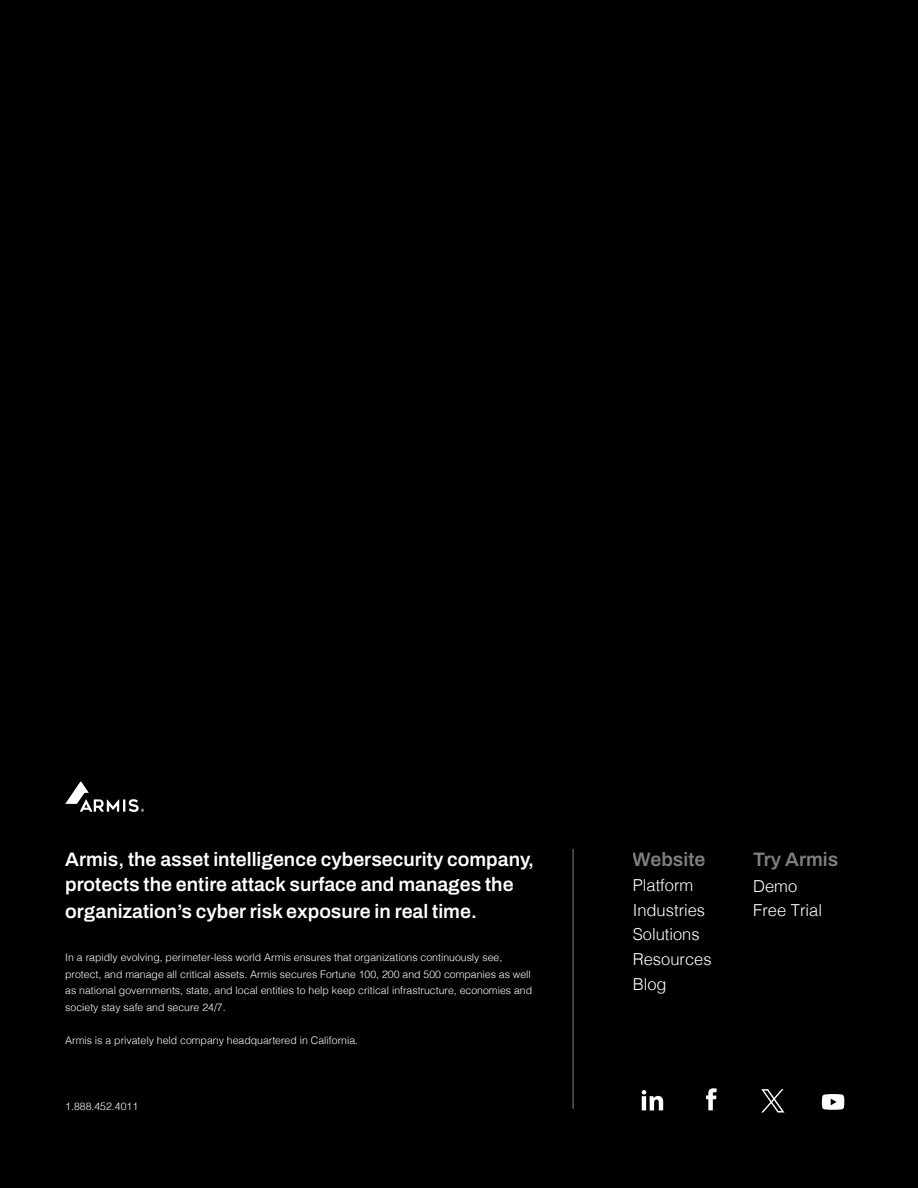
<style>
.page{position:relative;width:918px;height:1188px;background:#000}
.page>*{position:absolute;margin:0;border:0;box-sizing:border-box;transform-origin:0 0}
.t1{font:600 19.5px/24.8px "Archivo";color:#fff}
.t2{font:300 16.5px/24.8px "Helvetica";color:#fff}
.t3{font:300 10.5px/16.5px "Helvetica";color:#fff}
</style>
<div class="page">
<hr style="left:573px;top:849px;width:1px;height:259px;background:#fff">
<svg style="left:706px;top:1088px;width:11px;height:22px"></svg>
<svg style="left:642px;top:1090px;width:21px;height:20px"></svg>
<svg style="left:822px;top:1094px;width:23px;height:16px"></svg>
<svg style="left:761px;top:1089px;width:23px;height:23px"></svg>
<svg style="left:65px;top:782px;width:79px;height:30px"></svg>
<h1 class="t1" style="left:65px;top:848px;width:470px">Armis, the asset intelligence cybersecurity company, protects the entire attack surface and manages the</h1>
<h1 class="t1" style="left:65px;top:900px;width:413px">organization’s cyber risk exposure in real time.</h1>
<p class="t3" style="left:65px;top:950px;width:468px">In a rapidly evolving, perimeter-less world Armis ensures that organizations continuously see, protect, and manage all critical assets. Armis secures Fortune 100, 200 and 500 companies as well as national governments, state, and local entities to help keep critical infrastructure, economies and society stay safe and secure 24/7.</p>
<p class="t3" style="left:65px;top:1033px;width:294px">Armis is a privately held company headquartered in California.</p>
<p class="t3" style="left:65px;top:1099px;width:74px">1.888.452.4011</p>
<h1 class="t1" style="left:633px;top:847px;width:74px">Website</h1>
<h1 class="t1" style="left:753px;top:848px;width:87px">Try Armis</h1>
<h2 class="t2" style="left:633px;top:874px;width:80px">Platform<br>Industries<br>Solutions<br>Resources<br>Blog</h2>
<h2 class="t2" style="left:753px;top:875px;width:70px">Demo<br>Free Trial</h2>
</div>
